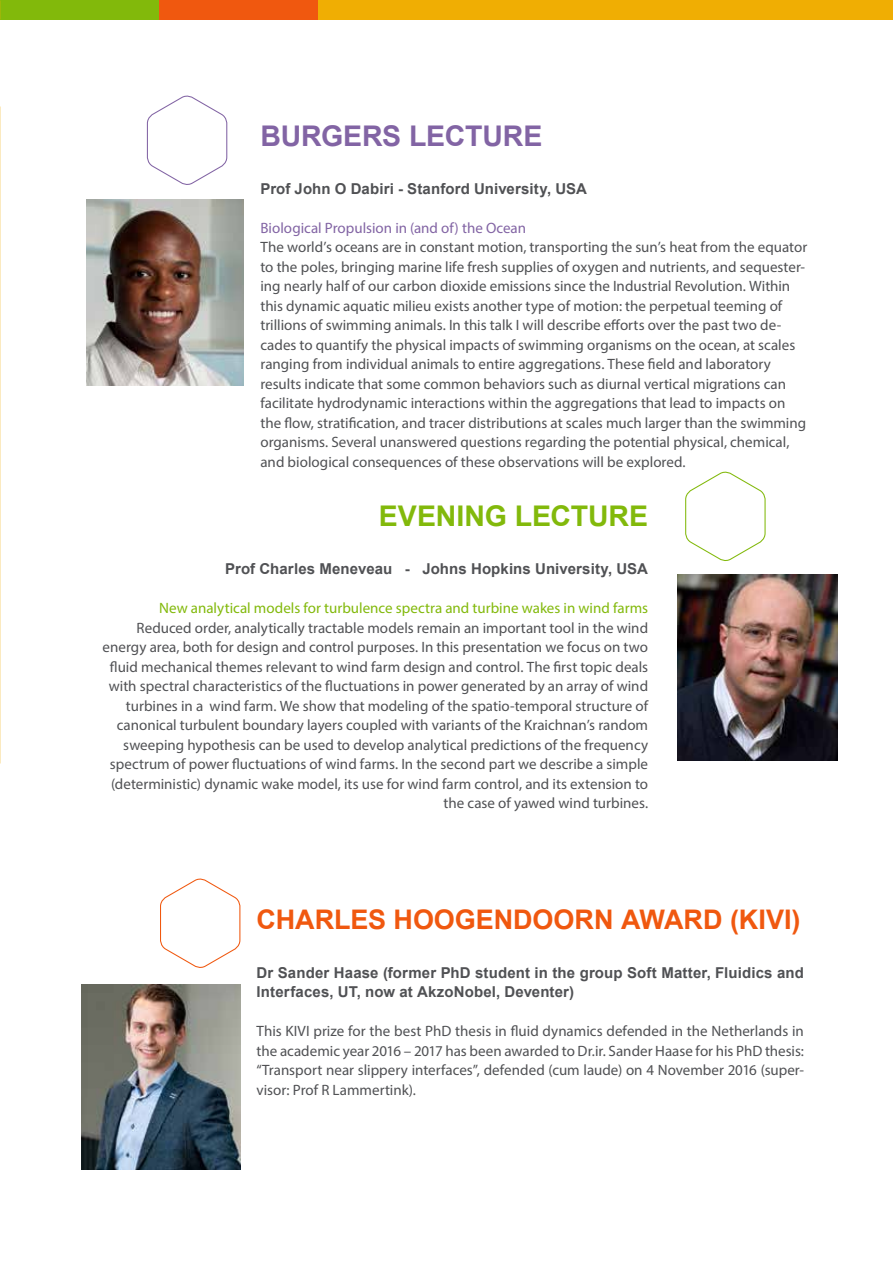
<style>
.page{position:relative;width:893px;height:1263px;background:#fff}
.page>*{position:absolute;margin:0;border:0;box-sizing:border-box;transform-origin:0 0}
.t1{font:700 28.5px "Arial";letter-spacing:-.01em;color:#8264a4}
.t2{font:700 28.5px "Arial";letter-spacing:-.005em;color:#82b90b}
.t3{font:700 27px "Arial";color:#f0580f}
.t4{font:15px/19.5px "Myriad Pro";color:#505154}
.t5{font:700 15px/19.5px "Arial";letter-spacing:.01em;color:#505154}
.t6{font:15px "Myriad Pro";color:#82b90b}
.t7{font:15px "Myriad Pro";color:#8264a4}
</style>
<div class="page">
<hr style="left:0;top:763px;width:1px;height:500px;background:#8caca3">
<div style="left:0;top:0;width:159px;height:20px;background:#82b90b"></div>
<div style="left:159px;top:0;width:160px;height:20px;background:#f0580f"></div>
<div style="left:319px;top:0;width:574px;height:20px;background:#f0ae03"></div>
<svg style="left:146px;top:95px;width:82px;height:90px"></svg>
<img style="left:86px;top:200px;width:158px;height:186px">
<svg style="left:685px;top:471px;width:81px;height:90px"></svg>
<img style="left:677px;top:575px;width:160px;height:185px">
<svg style="left:160px;top:878px;width:81px;height:90px"></svg>
<img style="left:81px;top:985px;width:160px;height:184px">
<h1 class="t1" style="left:260px;top:117px;width:283px">BURGERS LECTURE</h1>
<p class="t5" style="left:260px;top:179px;width:328px">Prof John O Dabiri - Stanford University, USA</p>
<p class="t7" style="left:260px;top:218px;width:267px">Biological Propulsion in (and of) the Ocean</p>
<p class="t4" style="left:260px;top:237px;width:548px">The world’s oceans are in constant motion, transporting the sun’s heat from the equator to the poles, bringing marine life fresh supplies of oxygen and nutrients, and sequester&shy;ing nearly half of our carbon dioxide emissions since the Industrial Revolution. Within this dynamic aquatic milieu exists another type of motion: the perpetual teeming of trillions of swimming animals. In this talk I will describe efforts over the past two de&shy;cades to quantify the physical impacts of swimming organisms on the ocean, at scales ranging from individual animals to entire aggregations. These field and laboratory results indicate that some common behaviors such as diurnal vertical migrations can facilitate hydrodynamic interactions within the aggregations that lead to impacts on the flow, stratification, and tracer distributions at scales much larger than the swimming organisms. Several unanswered questions regarding the potential physical, chemical, and biological consequences of these observations will be explored.</p>
<h1 class="t2" style="left:379px;top:497px;width:271px">EVENING LECTURE</h1>
<p class="t5" style="left:225px;top:559px;width:424px">Prof Charles Meneveau - Johns Hopkins University, USA</p>
<p class="t6" style="left:159px;top:599px;width:490px">New analytical models for turbulence spectra and turbine wakes in wind farms</p>
<p class="t4" style="left:103px;top:617px;width:547px;text-align:right">Reduced order, analytically tractable models remain an important tool in the wind energy area, both for design and control purposes. In this presentation we focus on two fluid mechanical themes relevant to wind farm design and control. The first topic deals with spectral characteristics of the fluctuations in power generated by an array of wind turbines in a wind farm. We show that modeling of the spatio-temporal structure of canonical turbulent boundary layers coupled with variants of the Kraichnan’s random sweeping hypothesis can be used to develop analytical predictions of the frequency spectrum of power fluctuations of wind farms. In the second part we describe a simple (deterministic) dynamic wake model, its use for wind farm control, and its extension to the case of yawed wind turbines.</p>
<h2 class="t3" style="left:257px;top:901px;width:545px">CHARLES HOOGENDOORN AWARD (KIVI)</h2>
<p class="t5" style="left:257px;top:963px;width:549px">Dr Sander Haase (former PhD student in the group Soft Matter, Fluidics and<br>Interfaces, UT, now at AkzoNobel, Deventer)</p>
<p class="t4" style="left:257px;top:1021px;width:549px;text-align:justify">This KIVI prize for the best PhD thesis in fluid dynamics defended in the Netherlands in the academic year 2016 – 2017 has been awarded to Dr.ir. Sander Haase for his PhD thesis: “Transport near slippery interfaces”, defended (cum laude) on 4 November 2016 (super&shy;visor: Prof R Lammertink).</p>
</div>
